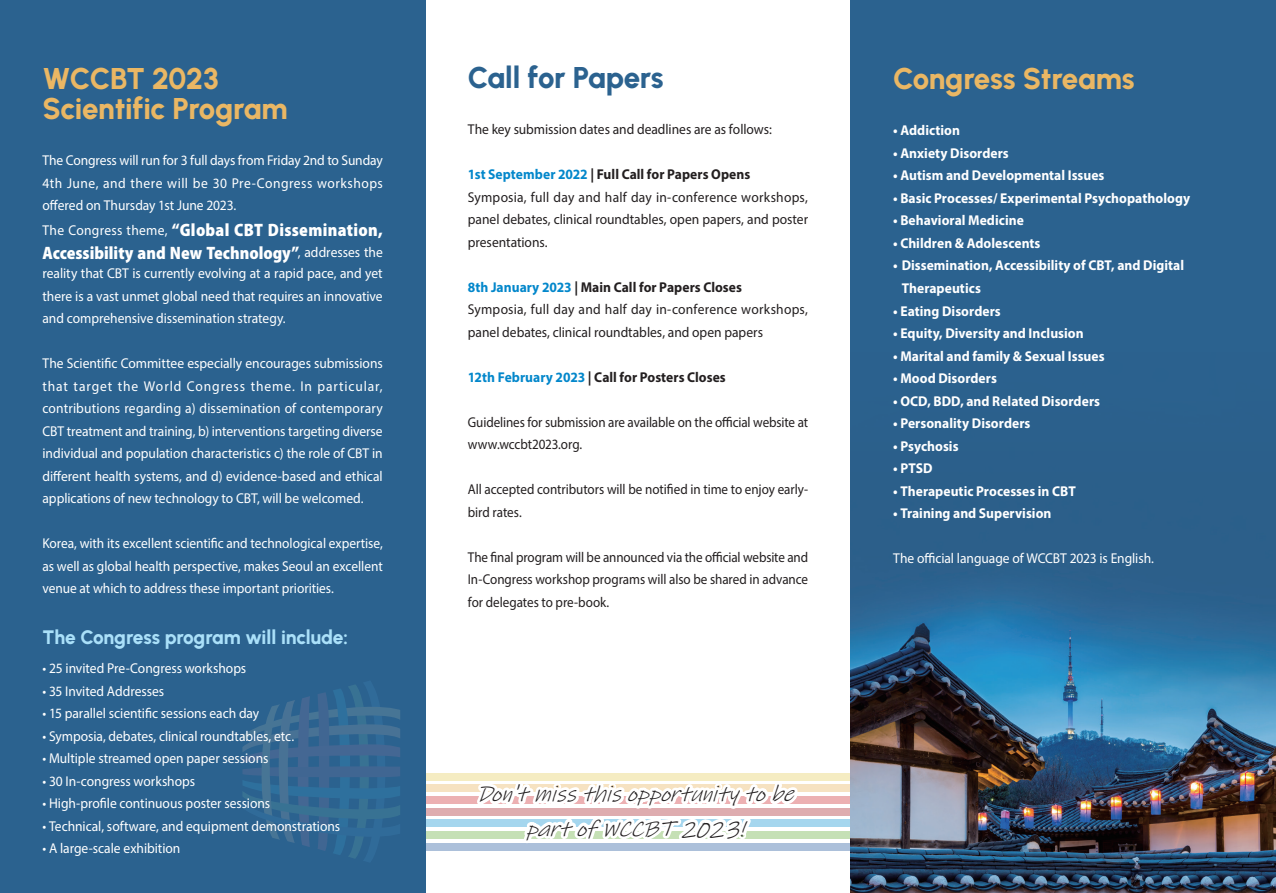
<style>
.page{position:relative;width:1276px;height:893px;background:#fff}
.page>*{position:absolute;margin:0;border:0;box-sizing:border-box;transform-origin:0 0}
.제목1{font:800 30px "Urbanist";letter-spacing:-.015em;color:#eab764}
.제목1-2{font:800 30px "Urbanist";letter-spacing:-.015em;color:#2b628f}
.제목1-3{font:italic 22.5px/34.5px "Ink Free";color:#231f20;text-align:center}
.제목2{font:800 19.5px "Urbanist";letter-spacing:-.01em;color:#aae0f9}
.본문{font:900 semi-condensed 18px/22.5px "Myriad Pro";color:#fff;scale:.95 1}
.본문-2{font:14.25px/22.5px "Myriad Pro";letter-spacing:-.005em;color:#fff;text-align:justify;scale:.95 1}
.본문-3{font:700 14.25px/22.5px "Myriad Pro";letter-spacing:.005em;color:#fff;scale:.95 1}
.본문-4{font:14.25px/22.5px "Myriad Pro";letter-spacing:-.005em;color:#231f20;scale:.92 1}
.본문-5{font:14.25px/22.5px "Myriad Pro";letter-spacing:-.005em;color:#231f20;text-align:justify;scale:.95 1}
.본문-6{font:14.25px/22.5px "Myriad Pro";letter-spacing:-.005em;color:#fff;text-align:justify;scale:.94 1}
.본문-7{font:700 14.25px "Myriad Pro";color:#231f20;scale:.95 1}
.s1{font-weight:400;font-stretch:normal;font-size:14.25px}
.s2{color:#0387cb}
</style>
<div class="page">
<div style="left:425px;top:773px;width:425px;height:7px;background:#f5ecc2"></div>
<div style="left:425px;top:785px;width:425px;height:7px;background:#f6e2c1"></div>
<div style="left:425px;top:796px;width:425px;height:8px;background:#ecb0b2"></div>
<div style="left:425px;top:808px;width:425px;height:7px;background:#deacaf"></div>
<div style="left:425px;top:820px;width:425px;height:7px;background:#a5d6ee"></div>
<div style="left:425px;top:831px;width:425px;height:8px;background:#c5e0b5"></div>
<div style="left:425px;top:843px;width:425px;height:7px;background:#acc0da"></div>
<div style="left:850px;top:0;width:426px;height:893px;background:#2b628f"></div>
<img style="left:850px;top:596px;width:426px;height:297px">
<div style="left:0;top:0;width:425px;height:893px;background:#2b628f"></div>
<svg style="left:242px;top:685px;width:158px;height:173px"></svg>
<svg style="left:471px;top:780px;width:331px;height:71px"></svg>
<p class="제목1" style="left:43px;top:59px;width:177px">WCCBT 2023</p>
<p class="제목1" style="left:43px;top:89px;width:246px">Scientific Program</p>
<p class="본문-2" style="left:43px;top:149px;width:360px">The Congress will run for 3 full days from Friday 2nd to Sunday 4th June, and there will be 30 Pre-Congress workshops offered on Thursday 1st June 2023.</p>
<p class="본문" style="left:43px;top:219px;width:360px"><span class="s1">The Congress theme,</span> “Global CBT Dissemination,<br>Accessibility and New Technology”<span class="s1">, addresses the</span></p>
<p class="본문-2" style="left:43px;top:262px;width:360px">reality that CBT is currently evolving at a rapid pace, and yet there is a vast unmet global need that requires an innovative and comprehensive dissemination strategy.</p>
<p class="본문-2" style="left:43px;top:352px;width:360px">The Scientific Committee especially encourages submissions that target the World Congress theme. In particular, contributions regarding a) dissemination of contemporary CBT treatment and training, b) interventions targeting diverse individual and population characteristics c) the role of CBT in different health systems, and d) evidence-based and ethical applications of new technology to CBT, will be welcomed.</p>
<p class="본문-6" style="left:43px;top:532px;width:363px">Korea, with its excellent scientific and technological expertise, as well as global health perspective, makes Seoul an excellent venue at which to address these important priorities.</p>
<p class="제목2" style="left:43px;top:625px;width:307px">The Congress program will include:</p>
<p class="본문-2" style="left:43px;top:657px;width:216px">• 25 invited Pre-Congress workshops</p>
<p class="본문-2" style="left:43px;top:679px;width:129px">• 35 Invited Addresses</p>
<p class="본문-2" style="left:43px;top:702px;width:230px">• 15 parallel scientific sessions each day</p>
<p class="본문-2" style="left:43px;top:724px;width:266px">• Symposia, debates, clinical roundtables, etc.</p>
<p class="본문-2" style="left:43px;top:747px;width:239px">• Multiple streamed open paper sessions</p>
<p class="본문-2" style="left:43px;top:769px;width:162px">• 30 In-congress workshops</p>
<p class="본문-2" style="left:43px;top:792px;width:241px">• High-profile continuous poster sessions</p>
<p class="본문-2" style="left:43px;top:814px;width:315px">• Technical, software, and equipment demonstrations</p>
<p class="본문-2" style="left:43px;top:837px;width:147px">• A large-scale exhibition</p>
<p class="제목1-2" style="left:468px;top:58px;width:197px">Call for Papers</p>
<p class="본문-5" style="left:468px;top:118px;width:321px">The key submission dates and deadlines are as follows:</p>
<p class="본문-7" style="left:468px;top:165px;width:299px"><span class="s2">1st September 2022</span> | Full Call for Papers Opens</p>
<p class="본문-5" style="left:468px;top:186px;width:360px">Symposia, full day and half day in-conference workshops, panel debates, clinical roundtables, open papers, and poster presentations.</p>
<p class="본문-7" style="left:468px;top:278px;width:290px"><span class="s2">8th January 2023</span> | Main Call for Papers Closes</p>
<p class="본문-5" style="left:468px;top:298px;width:360px">Symposia, full day and half day in-conference workshops, panel debates, clinical roundtables, and open papers</p>
<p class="본문-7" style="left:468px;top:368px;width:273px"><span class="s2">12th February 2023</span> | Call for Posters Closes</p>
<p class="본문-4" style="left:468px;top:411px;width:371px">Guidelines for submission are available on the official website at www.wccbt2023.org.</p>
<p class="본문-4" style="left:468px;top:478px;width:371px">All accepted contributors will be notified in time to enjoy early&shy;bird rates.</p>
<p class="본문-4" style="left:468px;top:546px;width:371px;text-align:justify">The final program will be announced via the official website and In-Congress workshop programs will also be shared in advance for delegates to pre-book.</p>
<p class="제목1-3" style="left:476px;top:777px;width:328px">Don'tmissthisopportunitytobe partofWCCBT2023!</p>
<p class="제목1" style="left:893px;top:59px;width:243px">Congress Streams</p>
<p class="본문-3" style="left:893px;top:119px;width:72px">• Addiction</p>
<p class="본문-3" style="left:893px;top:141px;width:123px">• Anxiety Disorders</p>
<p class="본문-3" style="left:893px;top:164px;width:224px">• Autism and Developmental Issues</p>
<p class="본문-3" style="left:893px;top:186px;width:314px">• Basic Processes/ Experimental Psychopathology</p>
<p class="본문-3" style="left:893px;top:209px;width:139px">• Behavioral Medicine</p>
<p class="본문-3" style="left:893px;top:231px;width:157px">• Children &amp; Adolescents</p>
<p class="본문-3" style="left:901px;top:254px;width:299px;text-indent:-9px">• Dissemination, Accessibility of CBT, and Digital<br>Therapeutics</p>
<p class="본문-3" style="left:893px;top:299px;width:115px">• Eating Disorders</p>
<p class="본문-3" style="left:893px;top:321px;width:202px">• Equity, Diversity and Inclusion</p>
<p class="본문-3" style="left:893px;top:344px;width:224px">• Marital and family &amp; Sexual Issues</p>
<p class="본문-3" style="left:893px;top:366px;width:111px">• Mood Disorders</p>
<p class="본문-3" style="left:893px;top:389px;width:219px">• OCD, BDD, and Related Disorders</p>
<p class="본문-3" style="left:893px;top:411px;width:146px">• Personality Disorders</p>
<p class="본문-3" style="left:893px;top:434px;width:70px">• Psychosis</p>
<p class="본문-3" style="left:893px;top:456px;width:43px">• PTSD</p>
<p class="본문-3" style="left:893px;top:479px;width:194px">• Therapeutic Processes in CBT</p>
<p class="본문-3" style="left:893px;top:501px;width:168px">• Training and Supervision</p>
<p class="본문-2" style="left:893px;top:547px;width:276px">The official language of WCCBT 2023 is English.</p>
</div>
